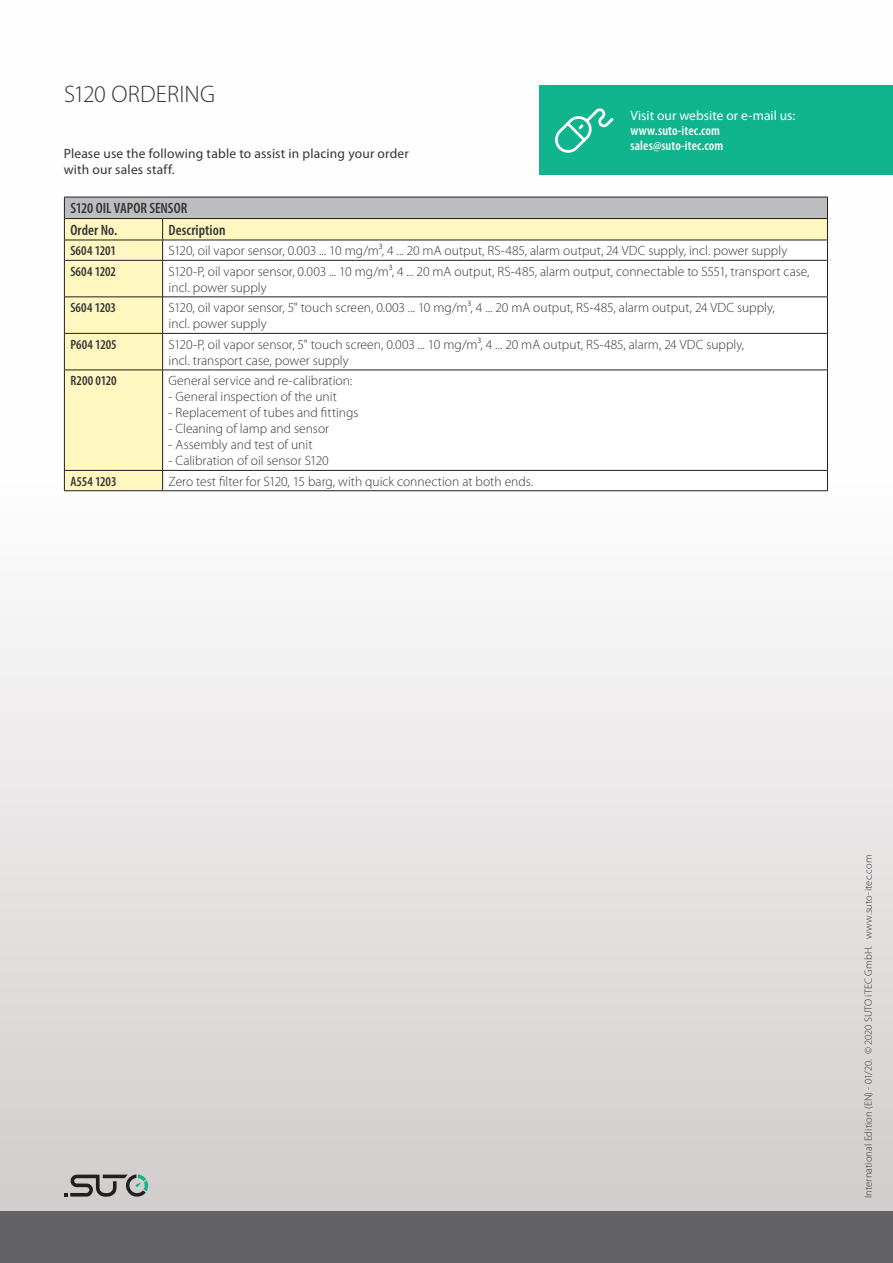
<style>
.page{position:relative;width:893px;height:1263px;background:#fff}
.page>*{position:absolute;margin:0;border:0;box-sizing:border-box;transform-origin:0 0}
.t1{font:300 24px "Myriad Pro";letter-spacing:.005em;color:#353537}
.t2{font:600 condensed 15px/21.5px "Myriad Pro";letter-spacing:.005em;color:#353537}
.t3{font:300 13.5px/16.2px "Myriad Pro";color:#353537}
.t4{font:13.5px/16.2px "Myriad Pro";letter-spacing:.015em;color:#353537}
.t5{font:600 condensed 13.5px "Myriad Pro";letter-spacing:-.005em;color:#353537}
.t6{font:600 condensed 13.5px/15px "Myriad Pro";letter-spacing:.01em;color:#fff}
.t7{font:13.5px "Myriad Pro";color:#fff}
.t8{font:300 10.5px "Myriad Pro";letter-spacing:.01em;color:#353537}
</style>
<div class="page">
<div style="left:0;top:0;width:893px;height:1228px;background:linear-gradient(to bottom,#fff,#d7d4d3)"></div>
<div style="left:0;top:1212px;width:893px;height:51px;background:#636366"></div>
<div style="left:64px;top:197px;width:763px;height:22px;background:#bcbdc0"></div>
<div style="left:65px;top:219px;width:762px;height:271px;background:#fef7bf"></div>
<svg style="left:163px;top:241px;width:664px;height:249px"></svg>
<hr style="left:64px;top:197px;width:99px;height:1px;background:#231f20">
<hr style="left:163px;top:197px;width:665px;height:1px;background:#231f20">
<hr style="left:64px;top:218px;width:99px;height:1px;background:#231f20">
<hr style="left:163px;top:218px;width:665px;height:1px;background:#231f20">
<hr style="left:64px;top:240px;width:99px;height:1px;background:#231f20">
<svg style="left:64px;top:197px;width:1px;height:63px"></svg>
<hr style="left:163px;top:240px;width:665px;height:1px;background:#231f20">
<svg style="left:162px;top:219px;width:1px;height:41px"></svg>
<svg style="left:827px;top:197px;width:1px;height:63px"></svg>
<hr style="left:64px;top:260px;width:99px;height:1px;background:#231f20">
<hr style="left:64px;top:260px;width:1px;height:37px;background:#231f20">
<hr style="left:163px;top:260px;width:665px;height:1px;background:#231f20">
<hr style="left:162px;top:260px;width:1px;height:37px;background:#231f20">
<hr style="left:827px;top:260px;width:1px;height:37px;background:#231f20">
<hr style="left:64px;top:297px;width:99px;height:1px;background:#231f20">
<hr style="left:64px;top:297px;width:1px;height:36px;background:#231f20">
<hr style="left:163px;top:297px;width:665px;height:1px;background:#231f20">
<hr style="left:162px;top:297px;width:1px;height:36px;background:#231f20">
<hr style="left:827px;top:297px;width:1px;height:36px;background:#231f20">
<hr style="left:64px;top:333px;width:99px;height:1px;background:#231f20">
<hr style="left:64px;top:334px;width:1px;height:36px;background:#231f20">
<hr style="left:163px;top:333px;width:665px;height:1px;background:#231f20">
<hr style="left:162px;top:334px;width:1px;height:36px;background:#231f20">
<hr style="left:827px;top:334px;width:1px;height:36px;background:#231f20">
<hr style="left:64px;top:370px;width:99px;height:1px;background:#231f20">
<hr style="left:64px;top:370px;width:1px;height:100px;background:#231f20">
<hr style="left:163px;top:370px;width:665px;height:1px;background:#231f20">
<hr style="left:162px;top:370px;width:1px;height:100px;background:#231f20">
<hr style="left:827px;top:370px;width:1px;height:100px;background:#231f20">
<hr style="left:64px;top:470px;width:99px;height:1px;background:#231f20">
<svg style="left:64px;top:471px;width:1px;height:19px"></svg>
<hr style="left:163px;top:470px;width:665px;height:1px;background:#231f20">
<svg style="left:162px;top:471px;width:1px;height:19px"></svg>
<svg style="left:827px;top:471px;width:1px;height:19px"></svg>
<hr style="left:64px;top:490px;width:99px;height:1px;background:#231f20">
<hr style="left:163px;top:490px;width:665px;height:1px;background:#231f20">
<div style="left:539px;top:85px;width:354px;height:90px;background:#10b58d"></div>
<svg style="left:555px;top:108px;width:58px;height:45px"></svg>
<svg style="left:144px;top:1180px;width:5px;height:11px"></svg>
<svg style="left:64px;top:1174px;width:82px;height:24px;background:#929291"></svg>
<h1 class="t1" style="left:64px;top:81px;width:153px">S120 ORDERING</h1>
<p class="t4" style="left:64px;top:145px;width:347px">Please use the following table to assist in placing your order with our sales staff.</p>
<p class="t2" style="left:70px;top:198px;width:119px">S120 OIL VAPOR SENSOR<br>Order No.</p>
<p class="t2" style="left:169px;top:219px;width:58px">Description</p>
<p class="t7" style="left:630px;top:108px;width:166px">Visit our website or e-mail us:</p>
<p class="t6" style="left:630px;top:123px;width:94px">www.suto-itec.com sales@suto-itec.com</p>
<p class="t5" style="left:70px;top:243px;width:47px">S604 1201</p>
<p class="t3" style="left:169px;top:243px;width:620px">S120, oil vapor sensor, 0.003 ... 10 mg/m³, 4 ... 20 mA output, RS-485, alarm output, 24 VDC supply, incl. power supply</p>
<p class="t5" style="left:70px;top:264px;width:47px">S604 1202</p>
<p class="t3" style="left:169px;top:263px;width:642px">S120-P, oil vapor sensor, 0.003 ... 10 mg/m³, 4 ... 20 mA output, RS-485, alarm output, connectable to S551, transport case, incl. power supply</p>
<p class="t5" style="left:70px;top:300px;width:47px">S604 1203</p>
<p class="t3" style="left:169px;top:300px;width:608px">S120, oil vapor sensor, 5" touch screen, 0.003 ... 10 mg/m³, 4 ... 20 mA output, RS-485, alarm output, 24 VDC supply, incl. power supply</p>
<p class="t5" style="left:70px;top:337px;width:48px">P604 1205</p>
<p class="t3" style="left:169px;top:336px;width:577px">S120-P, oil vapor sensor, 5" touch screen, 0.003 ... 10 mg/m³, 4 ... 20 mA output, RS-485, alarm, 24 VDC supply, incl. transport case, power supply</p>
<p class="t5" style="left:70px;top:373px;width:48px">R200 0120</p>
<p class="t3" style="left:169px;top:373px;width:185px">General service and re-calibration:</p>
<p class="t3" style="left:169px;top:389px;width:170px">- General inspection of the unit</p>
<p class="t3" style="left:169px;top:405px;width:191px">- Replacement of tubes and fittings</p>
<p class="t3" style="left:169px;top:421px;width:162px">- Cleaning of lamp and sensor</p>
<p class="t3" style="left:169px;top:437px;width:145px">- Assembly and test of unit</p>
<p class="t3" style="left:169px;top:453px;width:162px">- Calibration of oil sensor S120</p>
<p class="t5" style="left:70px;top:474px;width:48px">A554 1203</p>
<p class="t3" style="left:169px;top:473px;width:366px">Zero test filter for S120, 15 barg, with quick connection at both ends.</p>
<p class="t8" style="left:862px;top:1198px;width:345px;rotate:-90deg">International Edition (EN) - 01/20. © 2020 SUTO iTEC GmbH. www.suto-itec.com</p>
</div>
